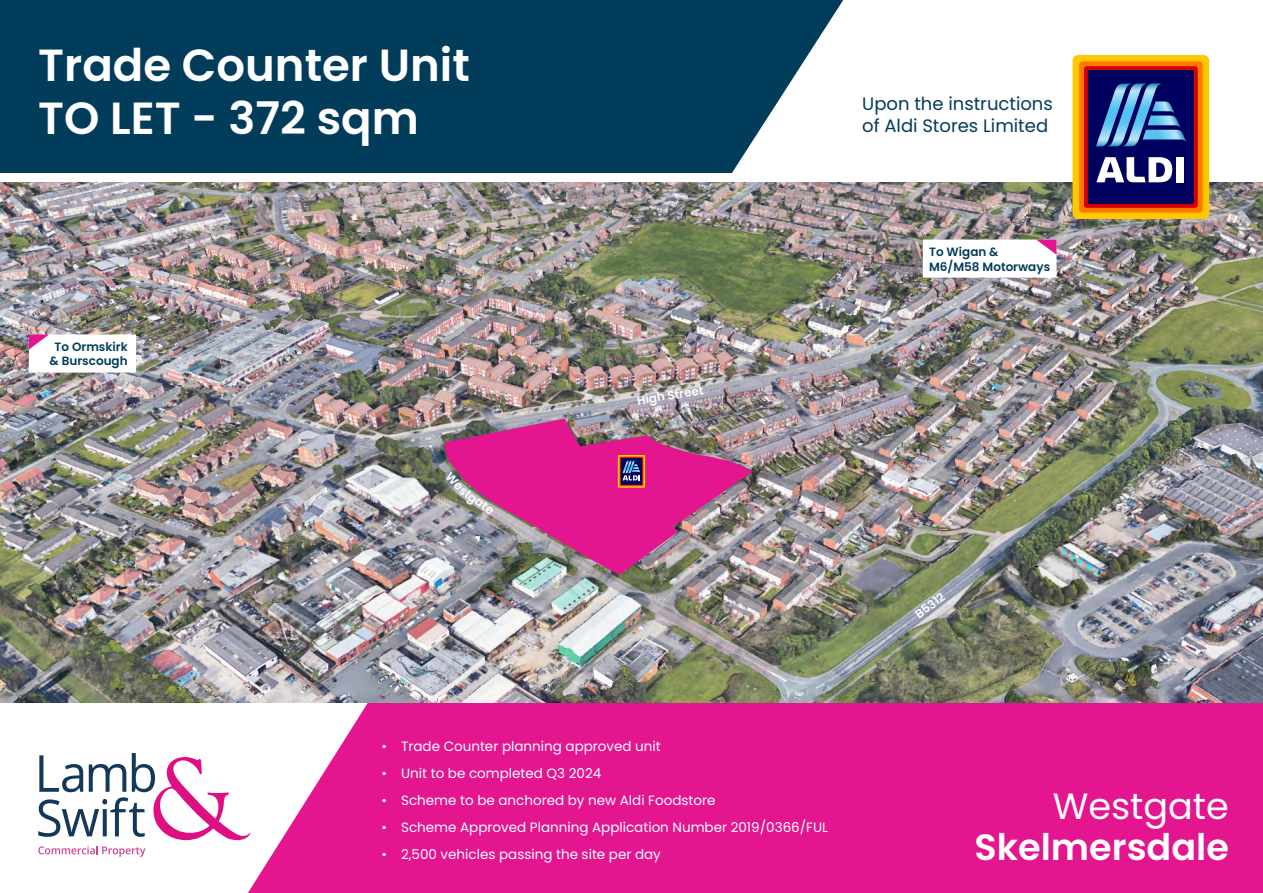
<style>
.page{position:relative;width:1263px;height:893px;background:#fff}
.page>*{position:absolute;margin:0;border:0;box-sizing:border-box;transform-origin:0 0}
.t1{font:600 45px/52.5px "Poppins";color:#fff}
.t2{font:600 36.6px "Poppins";color:#fff}
.t3{font:36.6px "Poppins";color:#fff}
.t4{font:18px/22.2px "Poppins";color:#023c5b}
.t5{font:13.5px "Poppins";color:#fff}
.t6{font:600 12px/14.4px "Poppins";color:#023c5b}
.t7{font:600 12px "Poppins";color:#fff}
</style>
<div class="page">
<div style="left:0;top:0;width:848px;height:173px;background:#023c5b"></div>
<div style="left:248px;top:703px;width:1015px;height:190px;background:#e3158f"></div>
<img style="left:0;top:183px;width:1263px;height:520px">
<svg style="left:732px;top:0;width:478px;height:174px"></svg>
<svg style="left:38px;top:753px;width:213px;height:87px"></svg>
<svg style="left:38px;top:846px;width:107px;height:11px"></svg>
<div style="left:1072px;top:55px;width:137px;height:164px;background:#ffc800;border-radius:5px"></div>
<div style="left:1079px;top:61px;width:124px;height:152px;background:#ff7800;border-radius:4px"></div>
<svg style="left:1084px;top:66px;width:114px;height:142px;background:#d40301"></svg>
<div style="left:1088px;top:70px;width:106px;height:134px;background:#00005f;border-radius:2px"></div>
<div style="left:1176px;top:157px;width:8px;height:25px;background:#fff"></div>
<svg style="left:1096px;top:157px;width:76px;height:25px"></svg>
<svg style="left:1096px;top:83px;width:90px;height:64px"></svg>
<img style="left:444px;top:418px;width:309px;height:157px">
<svg style="left:618px;top:455px;width:27px;height:33px"></svg>
<svg style="left:619px;top:456px;width:25px;height:30px"></svg>
<svg style="left:620px;top:457px;width:23px;height:28px"></svg>
<svg style="left:621px;top:458px;width:21px;height:27px"></svg>
<svg style="left:622px;top:461px;width:18px;height:19px"></svg>
<svg style="left:923px;top:240px;width:133px;height:38px"></svg>
<svg style="left:29px;top:334px;width:107px;height:39px"></svg>
<svg style="left:445px;top:472px;width:27px;height:27px"></svg>
<h1 class="t1" style="left:38px;top:40px;width:433px">Trade Counter Unit<br>TO LET - 372 sqm</h1>
<p class="t6" style="left:50px;top:339px;width:80px;text-align:center">To Ormskirk &amp; Burscough</p>
<p class="t7" style="left:473px;top:490px;width:30px;rotate:34deg">gate</p>
<p class="t7" style="left:636px;top:394px;width:69px;rotate:-9deg">High Street</p>
<h3 class="t4" style="left:862px;top:93px;width:192px">Upon the instructions of Aldi Stores Limited</h3>
<p class="t6" style="left:929px;top:245px;width:123px">To Wigan &amp;<br>M6/M58 Motorways</p>
<p class="t7" style="left:912px;top:610px;width:35px;rotate:-37deg">B5312</p>
<p class="t5" style="left:382px;top:738px;width:281px">• Trade Counter planning approved unit</p>
<p class="t5" style="left:382px;top:765px;width:221px">• Unit to be completed Q3 2024</p>
<p class="t5" style="left:382px;top:792px;width:335px">• Scheme to be anchored by new Aldi Foodstore</p>
<p class="t5" style="left:382px;top:819px;width:448px">• Scheme Approved Planning Application Number 2019/0366/FUL</p>
<p class="t5" style="left:382px;top:846px;width:281px">• 2,500 vehicles passing the site per day</p>
<h2 class="t3" style="left:1053px;top:785px;width:178px">Westgate</h2>
<h2 class="t2" style="left:974px;top:825px;width:256px">Skelmersdale</h2>
</div>
